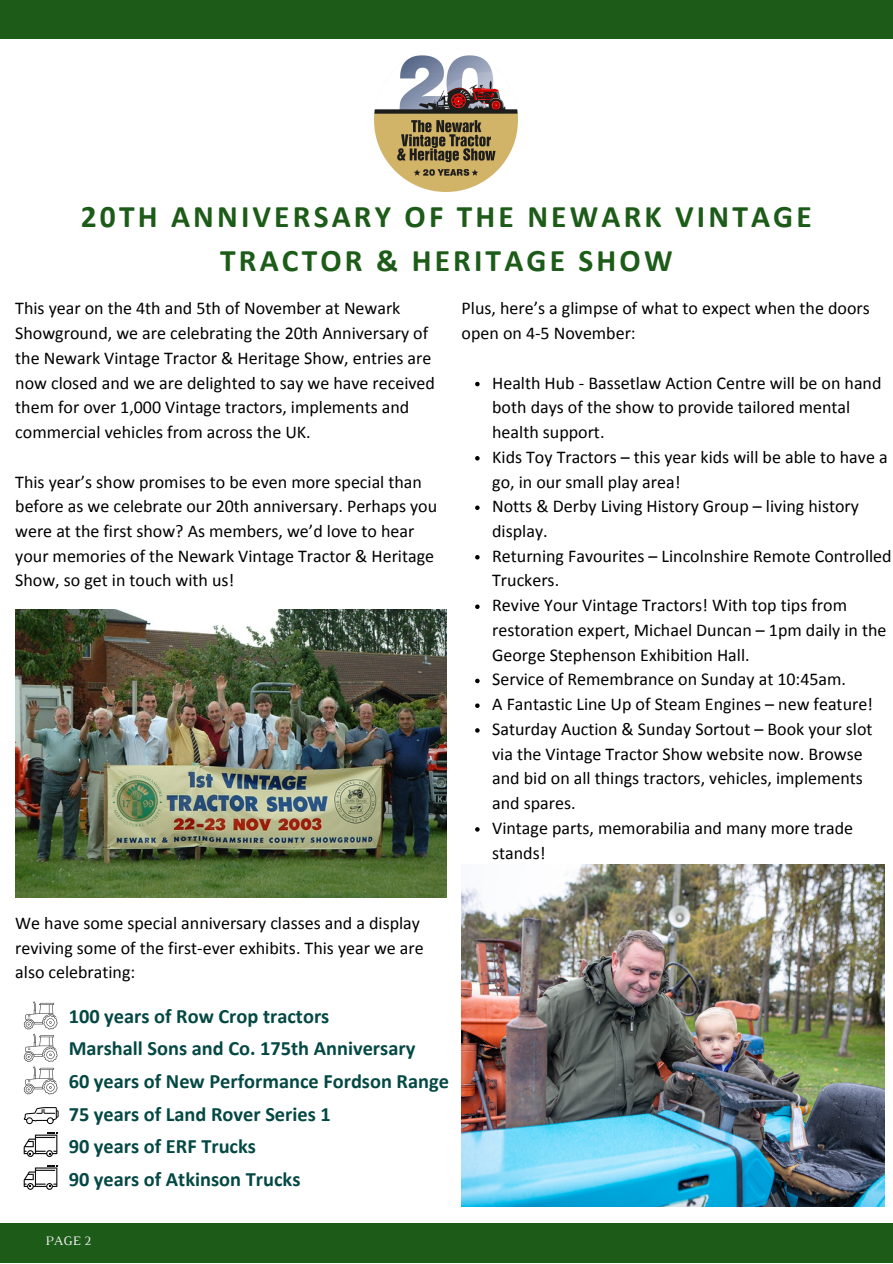
<style>
.page{position:relative;width:893px;height:1264px;background:#fff}
.page>*{position:absolute;margin:0;border:0;box-sizing:border-box;transform-origin:0 0}
.t1{font:700 31.5px/43.8px "Calibri";letter-spacing:.1em;color:#1c5b18;text-align:center}
.t2{font:700 20.4px "Calibri";color:#044844}
.t3{font:18px/24.8px "Calibri";color:#000}
.t4{font:13.2px "Luthier";color:#f5f3f5}
</style>
<div class="page">
<div style="left:0;top:1223px;width:892px;height:39px;background:#1c5b18"></div>
<div style="left:0;top:0;width:892px;height:39px;background:#1c5b18"></div>
<svg style="left:24px;top:1001px;width:33px;height:93px"></svg>
<img style="left:15px;top:609px;width:431px;height:288px">
<img style="left:375px;top:55px;width:143px;height:136px">
<img style="left:461px;top:864px;width:423px;height:342px">
<svg style="left:24px;top:1107px;width:35px;height:17px"></svg>
<svg style="left:24px;top:1132px;width:33px;height:24px"></svg>
<svg style="left:475px;top:382px;width:4px;height:4px"></svg>
<svg style="left:475px;top:456px;width:4px;height:4px"></svg>
<svg style="left:475px;top:505px;width:4px;height:5px"></svg>
<svg style="left:475px;top:555px;width:4px;height:4px"></svg>
<svg style="left:475px;top:604px;width:4px;height:5px"></svg>
<svg style="left:475px;top:678px;width:4px;height:5px"></svg>
<svg style="left:475px;top:703px;width:4px;height:5px"></svg>
<svg style="left:475px;top:728px;width:4px;height:4px"></svg>
<svg style="left:475px;top:827px;width:4px;height:4px"></svg>
<svg style="left:24px;top:1165px;width:33px;height:24px"></svg>
<p class="t1" style="left:81px;top:197px;width:732px">20TH ANNIVERSARY OF THE NEWARK VINTAGE<br>TRACTOR &amp; HERITAGE SHOW</p>
<p class="t3" style="left:15px;top:297px;width:421px">This year on the 4th and 5th of November at Newark Showground, we are celebrating the 20th Anniversary of the Newark Vintage Tractor &amp; Heritage Show, entries are now closed and we are delighted to say we have received them for over 1,000 Vintage tractors, implements and commercial vehicles from across the UK.</p>
<p class="t3" style="left:15px;top:470px;width:423px">This year’s show promises to be even more special than before as we celebrate our 20th anniversary. Perhaps you were at the first show? As members, we’d love to hear your memories of the Newark Vintage Tractor &amp; Heritage Show, so get in touch with us!</p>
<p class="t3" style="left:461px;top:297px;width:409px">Plus, here’s a glimpse of what to expect when the doors open on 4-5 November:</p>
<p class="t3" style="left:492px;top:371px;width:391px">Health Hub - Bassetlaw Action Centre will be on hand both days of the show to provide tailored mental health support.</p>
<p class="t3" style="left:492px;top:446px;width:397px">Kids Toy Tractors – this year kids will be able to have a go, in our small play area!</p>
<p class="t3" style="left:492px;top:495px;width:368px">Notts &amp; Derby Living History Group – living history display.</p>
<p class="t3" style="left:492px;top:545px;width:401px">Returning Favourites – Lincolnshire Remote Controlled<br>Truckers.</p>
<p class="t3" style="left:492px;top:594px;width:395px">Revive Your Vintage Tractors! With top tips from restoration expert, Michael Duncan – 1pm daily in the<br>George Stephenson Exhibition Hall.</p>
<p class="t3" style="left:492px;top:668px;width:355px">Service of Remembrance on Sunday at 10:45am.</p>
<p class="t3" style="left:492px;top:693px;width:382px">A Fantastic Line Up of Steam Engines – new feature!</p>
<p class="t3" style="left:492px;top:718px;width:382px">Saturday Auction &amp; Sunday Sortout – Book your slot via the Vintage Tractor Show website now. Browse and bid on all things tractors, vehicles, implements and spares.</p>
<p class="t3" style="left:492px;top:817px;width:362px">Vintage parts, memorabilia and many more trade stands!</p>
<p class="t3" style="left:15px;top:912px;width:410px">We have some special anniversary classes and a display reviving some of the first-ever exhibits. This year we are also celebrating:</p>
<p class="t2" style="left:69px;top:1007px;width:262px">100 years of Row Crop tractors</p>
<p class="t2" style="left:69px;top:1040px;width:348px">Marshall Sons and Co. 175th Anniversary</p>
<p class="t2" style="left:69px;top:1072px;width:382px">60 years of New Performance Fordson Range</p>
<p class="t2" style="left:69px;top:1105px;width:263px">75 years of Land Rover Series 1</p>
<p class="t2" style="left:69px;top:1137px;width:189px">90 years of ERF Trucks</p>
<p class="t2" style="left:69px;top:1170px;width:233px">90 years of Atkinson Trucks</p>
<p class="t4" style="left:46px;top:1236px;width:47px">PAGE 2</p>
</div>
